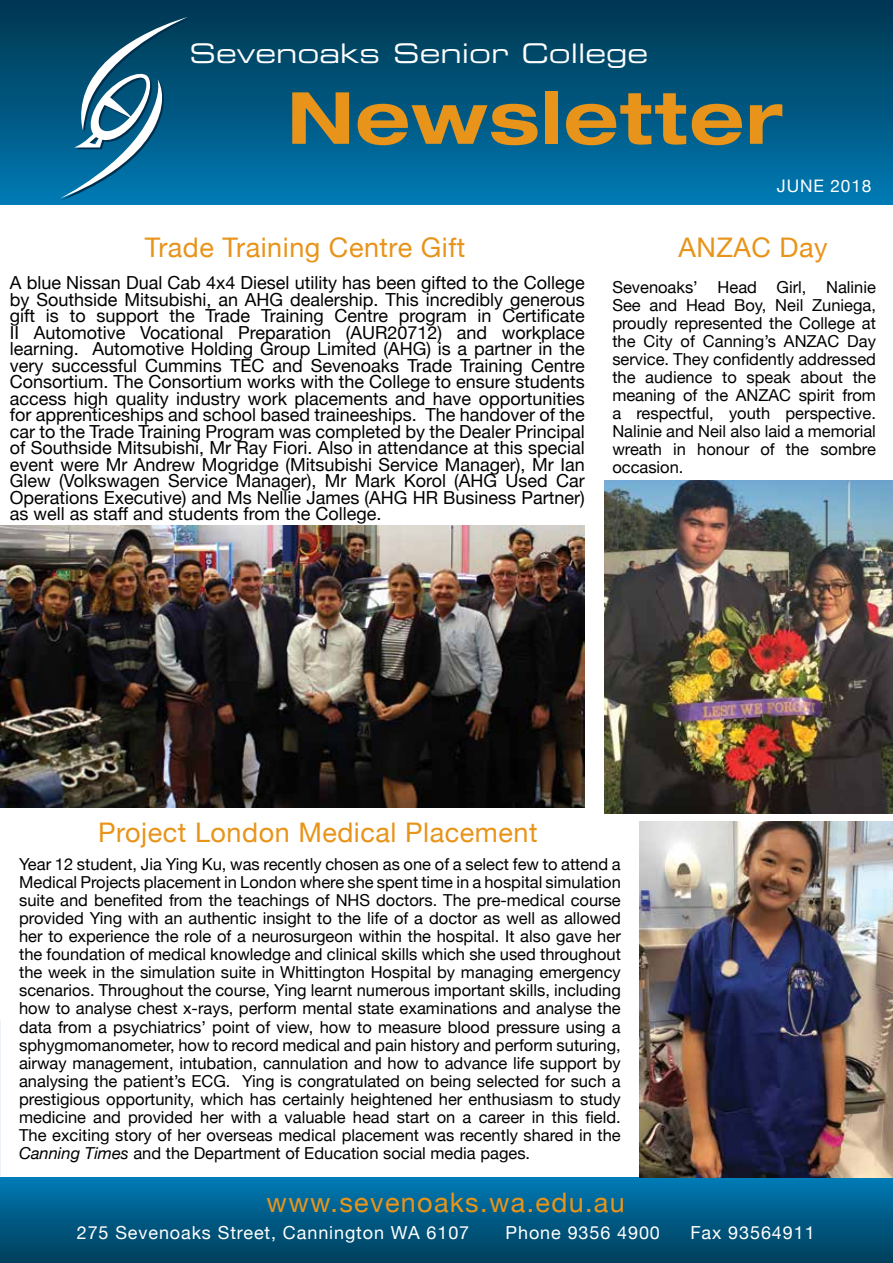
<style>
.page{position:relative;width:893px;height:1263px;background:#fff}
.page>*{position:absolute;margin:0;border:0;box-sizing:border-box;transform-origin:0 0}
.t1{font:700 expanded 72px "Helvetica Neue";letter-spacing:.02em;color:#e8941a}
.t2{font:27px "Helvetica Neue";letter-spacing:.02em;color:#e8941a}
.t3{font:27px "Helvetica Neue";letter-spacing:.05em;color:#e8941a}
.t4{font:27px "Eurostile LT Extended Two";color:#fff}
.t5{font:18px/16.5px "Helvetica Neue";color:#000;text-align:justify}
.t6{font:18px "Helvetica Neue";letter-spacing:.05em;color:#fff}
.t7{font:17.25px "Helvetica Neue";letter-spacing:.05em;color:#fff}
.t8{font:16.5px/18px "Helvetica Neue";color:#000;text-align:justify}
.s1{font-style:italic}
</style>
<div class="page">
<div style="left:0;top:1178px;width:893px;height:85px;background:linear-gradient(to bottom,#0079b4,#003d59)"></div>
<div style="left:0;top:0;width:893px;height:205px;background:linear-gradient(to bottom,#00354e,#0079b2)"></div>
<svg style="left:60px;top:17px;width:130px;height:183px;background:#236d91"></svg>
<img style="left:639px;top:822px;width:254px;height:356px">
<img style="left:605px;top:480px;width:288px;height:333px">
<img style="left:0;top:526px;width:585px;height:282px">
<h2 class="t4" style="left:190px;top:35px;width:460px">Sevenoaks Senior College</h2>
<h1 class="t1" style="left:287px;top:73px;width:497px">Newsletter</h1>
<p class="t7" style="left:777px;top:173px;width:96px">JUNE 2018</p>
<h2 class="t2" style="left:145px;top:228px;width:322px">Trade Training Centre Gift</h2>
<p class="t5" style="left:10px;top:276px;width:576px">A blue Nissan Dual Cab 4x4 Diesel utility has been gifted to the College by Southside Mitsubishi, an AHG dealership. This incredibly generous gift is to support the Trade Training Centre program in Certificate II Automotive Vocational Preparation (AUR20712) and workplace learning. Automotive Holding Group Limited (AHG) is a partner in the very successful Cummins TEC and Sevenoaks Trade Training Centre Consortium. The Consortium works with the College to ensure students access high quality industry work placements and have opportunities for apprenticeships and school based traineeships. The handover of the car to the Trade Training Program was completed by the Dealer Principal of Southside Mitsubishi, Mr Ray Fiori. Also in attendance at this special event were Mr Andrew Mogridge (Mitsubishi Service Manager), Mr Ian Glew (Volkswagen Service Manager), Mr Mark Korol (AHG Used Car Operations Executive) and Ms Nellie James (AHG HR Business Partner) as well as staff and students from the College.</p>
<h2 class="t2" style="left:678px;top:228px;width:151px">ANZAC Day</h2>
<p class="t8" style="left:612px;top:279px;width:265px">Sevenoaks’ Head Girl, Nalinie See and Head Boy, Neil Zuniega, proudly represented the College at the City of Canning’s ANZAC Day service. They confidently addressed the audience to speak about the meaning of the ANZAC spirit from a respectful, youth perspective.<br>Nalinie and Neil also laid a memorial wreath in honour of the sombre occasion.</p>
<h2 class="t2" style="left:98px;top:813px;width:441px">Project London Medical Placement</h2>
<p class="t8" style="left:19px;top:856px;width:603px">Year 12 student, Jia Ying Ku, was recently chosen as one of a select few to attend a Medical Projects placement in London where she spent time in a hospital simulation suite and benefited from the teachings of NHS doctors. The pre-medical course provided Ying with an authentic insight to the life of a doctor as well as allowed her to experience the role of a neurosurgeon within the hospital. It also gave her the foundation of medical knowledge and clinical skills which she used throughout the week in the simulation suite in Whittington Hospital by managing emergency scenarios. Throughout the course, Ying learnt numerous important skills, including how to analyse chest x-rays, perform mental state examinations and analyse the data from a psychiatrics’ point of view, how to measure blood pressure using a sphygmomanometer, how to record medical and pain history and perform suturing, airway management, intubation, cannulation and how to advance life support by analysing the patient’s ECG. Ying is congratulated on being selected for such a prestigious opportunity, which has certainly heightened her enthusiasm to study medicine and provided her with a valuable head start on a career in this field.<br>The exciting story of her overseas medical placement was recently shared in the <span class="s1">Canning Times</span> and the Department of Education social media pages.</p>
<h2 class="t3" style="left:267px;top:1183px;width:360px">www.sevenoaks.wa.edu.au</h2>
<p class="t6" style="left:77px;top:1220px;width:394px">275 Sevenoaks Street, Cannington WA 6107</p>
<p class="t6" style="left:506px;top:1220px;width:156px">Phone 9356 4900</p>
<p class="t6" style="left:690px;top:1220px;width:126px">Fax 93564911</p>
</div>
